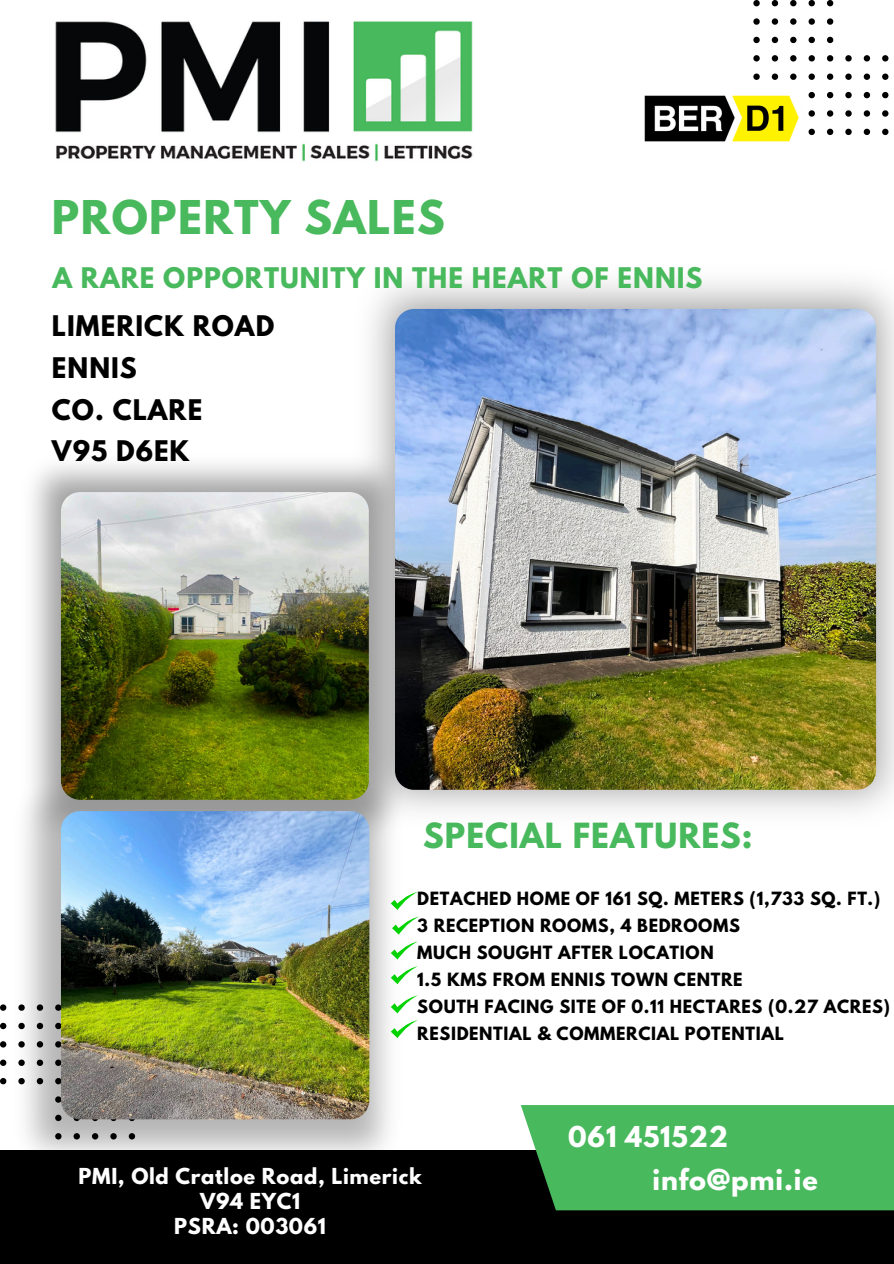
<style>
.page{position:relative;width:894px;height:1264px;background:#fff}
.page>*{position:absolute;margin:0;border:0;box-sizing:border-box;transform-origin:0 0}
.t1{font:700 41.25px "League Spartan";letter-spacing:.035em;color:#49b95d}
.t2{font:700 30.75px "League Spartan";letter-spacing:.035em;color:#49b95d}
.t3{font:700 25.5px "League Spartan";letter-spacing:.035em;color:#fff}
.t4{font:700 25.2px "League Spartan";letter-spacing:.04em;color:#49b95d}
.t5{font:700 25.2px/41.7px "League Spartan";letter-spacing:.04em;color:#000}
.t6{font:700 19.5px/24.8px "League Spartan";letter-spacing:.035em;color:#fff;text-align:center}
.t7{font:700 16.2px "League Spartan";letter-spacing:.04em;color:#000}
</style>
<div class="page">
<div style="left:0;top:1150px;width:893px;height:113px;background:#000"></div>
<div style="left:521px;top:1105px;width:372px;height:105px;background:#49b95d"></div>
<svg style="left:753px;top:0;width:6px;height:6px"></svg>
<svg style="left:771px;top:0;width:6px;height:6px"></svg>
<svg style="left:790px;top:0;width:6px;height:6px"></svg>
<svg style="left:808px;top:0;width:6px;height:6px"></svg>
<svg style="left:827px;top:0;width:6px;height:6px"></svg>
<svg style="left:753px;top:18px;width:6px;height:7px"></svg>
<svg style="left:771px;top:18px;width:6px;height:7px"></svg>
<svg style="left:790px;top:18px;width:6px;height:7px"></svg>
<svg style="left:808px;top:18px;width:6px;height:7px"></svg>
<svg style="left:827px;top:18px;width:6px;height:7px"></svg>
<svg style="left:753px;top:37px;width:6px;height:6px"></svg>
<svg style="left:771px;top:37px;width:6px;height:6px"></svg>
<svg style="left:790px;top:37px;width:6px;height:6px"></svg>
<svg style="left:808px;top:37px;width:6px;height:6px"></svg>
<svg style="left:827px;top:37px;width:6px;height:6px"></svg>
<svg style="left:753px;top:55px;width:6px;height:6px"></svg>
<svg style="left:771px;top:55px;width:6px;height:6px"></svg>
<svg style="left:790px;top:55px;width:6px;height:6px"></svg>
<svg style="left:808px;top:55px;width:6px;height:6px"></svg>
<svg style="left:827px;top:55px;width:6px;height:6px"></svg>
<svg style="left:845px;top:55px;width:6px;height:6px"></svg>
<svg style="left:863px;top:55px;width:6px;height:6px"></svg>
<svg style="left:882px;top:55px;width:6px;height:6px"></svg>
<svg style="left:753px;top:74px;width:6px;height:6px"></svg>
<svg style="left:771px;top:74px;width:6px;height:6px"></svg>
<svg style="left:790px;top:74px;width:6px;height:6px"></svg>
<svg style="left:808px;top:74px;width:6px;height:6px"></svg>
<svg style="left:827px;top:74px;width:6px;height:6px"></svg>
<svg style="left:845px;top:74px;width:6px;height:6px"></svg>
<svg style="left:863px;top:74px;width:6px;height:6px"></svg>
<svg style="left:882px;top:74px;width:6px;height:6px"></svg>
<svg style="left:808px;top:92px;width:6px;height:6px"></svg>
<svg style="left:827px;top:92px;width:6px;height:6px"></svg>
<svg style="left:845px;top:92px;width:6px;height:6px"></svg>
<svg style="left:863px;top:92px;width:6px;height:6px"></svg>
<svg style="left:882px;top:92px;width:6px;height:6px"></svg>
<svg style="left:808px;top:110px;width:6px;height:7px"></svg>
<svg style="left:827px;top:110px;width:6px;height:7px"></svg>
<svg style="left:845px;top:110px;width:6px;height:7px"></svg>
<svg style="left:863px;top:110px;width:6px;height:7px"></svg>
<svg style="left:882px;top:110px;width:6px;height:7px"></svg>
<svg style="left:808px;top:129px;width:6px;height:6px"></svg>
<svg style="left:827px;top:129px;width:6px;height:6px"></svg>
<svg style="left:845px;top:129px;width:6px;height:6px"></svg>
<svg style="left:863px;top:129px;width:6px;height:6px"></svg>
<svg style="left:882px;top:129px;width:6px;height:6px"></svg>
<img style="left:55px;top:21px;width:418px;height:141px">
<img style="left:644px;top:95px;width:155px;height:47px">
<img style="left:370px;top:281px;width:523px;height:530px">
<img style="left:32px;top:433px;width:396px;height:378px">
<img style="left:0;top:760px;width:422px;height:390px">
<img style="left:395px;top:309px;width:480px;height:480px">
<img style="left:61px;top:492px;width:308px;height:307px">
<img style="left:61px;top:811px;width:308px;height:308px;border-radius:19px">
<svg style="left:390px;top:892px;width:27px;height:18px"></svg>
<svg style="left:392px;top:916px;width:27px;height:18px"></svg>
<svg style="left:390px;top:941px;width:27px;height:18px"></svg>
<svg style="left:390px;top:966px;width:27px;height:18px"></svg>
<svg style="left:390px;top:995px;width:27px;height:18px"></svg>
<svg style="left:390px;top:1020px;width:27px;height:18px"></svg>
<p class="t1" style="left:52px;top:197px;width:394px">PROPERTY SALES</p>
<p class="t4" style="left:52px;top:265px;width:651px">A RARE OPPORTUNITY IN THE HEART OF ENNIS</p>
<h1 class="t5" style="left:52px;top:308px;width:224px">LIMERICK ROAD<br>ENNIS<br>CO. CLARE<br>V95 D6EK</h1>
<p class="t2" style="left:423px;top:819px;width:331px">SPECIAL FEATURES:</p>
<p class="t7" style="left:417px;top:890px;width:464px">DETACHED HOME OF 161 SQ. METERS (1,733 SQ. FT.)</p>
<p class="t7" style="left:417px;top:917px;width:324px">3 RECEPTION ROOMS, 4 BEDROOMS</p>
<p class="t7" style="left:417px;top:944px;width:298px">MUCH SOUGHT AFTER LOCATION</p>
<p class="t7" style="left:417px;top:971px;width:327px">1.5 KMS FROM ENNIS TOWN CENTRE</p>
<p class="t7" style="left:417px;top:998px;width:474px">SOUTH FACING SITE OF 0.11 HECTARES (0.27 ACRES)</p>
<p class="t7" style="left:417px;top:1025px;width:368px">RESIDENTIAL &amp; COMMERCIAL POTENTIAL</p>
<p class="t6" style="left:79px;top:1166px;width:344px">PMI, Old Cratloe Road, Limerick<br>V94 EYC1<br>PSRA: 003061</p>
<p class="t3" style="left:568px;top:1123px;width:161px">061 451522</p>
<p class="t3" style="left:652px;top:1166px;width:167px">info@pmi.ie</p>
</div>
